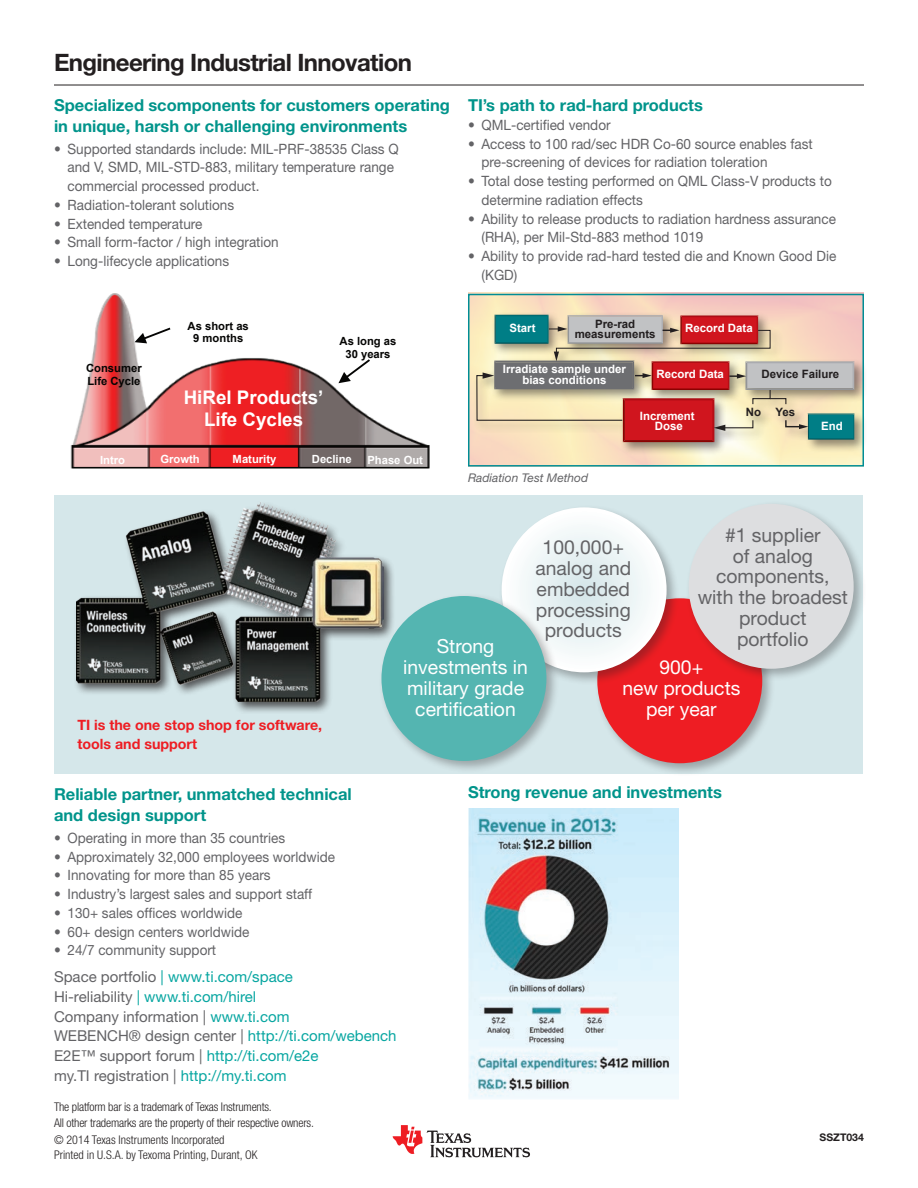
<style>
.page{position:relative;width:918px;height:1188px;background:#fff}
.page>*{position:absolute;margin:0;border:0;box-sizing:border-box;transform-origin:0 0}
.t1{font:700 24px "Helvetica Neue LT Std";letter-spacing:-.025em;color:#231f20}
.t2{font:19.35px/20.7px "Helvetica Neue LT Std";color:#636366;text-align:center}
.t3{font:19.35px/20.7px "Helvetica Neue LT Std";color:#fff;text-align:center}
.t4{font:700 18.75px/22.5px "Arial";color:#fff;text-align:center}
.t5{font:700 16.5px/21px "Helvetica Neue LT Std";color:#00948b}
.t6{font:15px/19.8px "Helvetica Neue LT Std";color:#636366}
.t7{font:14.25px/18.8px "Helvetica Neue LT Std";color:#636366;scale:.95 1}
.t8{font:700 14.25px/18.8px "Helvetica Neue LT Std";color:#ee1d23}
.t9{font:300 condensed 12px/15px "Helvetica Neue LT Std";letter-spacing:-.015em;color:#231f20}
.t10{font:italic 12px "Helvetica Neue LT Std";color:#636366}
.t11{font:700 11.4px/10.8px "Arial";color:#fff;text-align:center}
.t12{font:700 11.4px/10.1px "Arial";color:#231f20;text-align:center}
.t13{font:700 11.25px/13.2px "Arial";color:#050504;text-align:center}
.t14{font:700 11.25px "Arial";color:#fff}
.t15{font:700 10.5px "Helvetica Neue LT Std";color:#231f20}
.s1{color:#07a6a1}
</style>
<div class="page">
<div style="left:55px;top:495px;width:808px;height:279px;background:#d5e7ea"></div>
<svg style="left:393px;top:1125px;width:137px;height:32px"></svg>
<hr style="left:54px;top:85px;width:810px;height:1px;background:#231f20">
<img style="left:468px;top:809px;width:211px;height:290px">
<div style="left:73px;top:501px;width:323px;height:213px;background:#231f20;opacity:.75"></div>
<img style="left:77px;top:502px;width:306px;height:200px">
<img style="left:70px;top:293px;width:360px;height:176px">
<svg style="left:135px;top:326px;width:38px;height:17px"></svg>
<svg style="left:338px;top:357px;width:34px;height:27px"></svg>
<div style="left:594px;top:595px;width:181px;height:181px;background:#231f20;opacity:.33"></div>
<div style="left:597px;top:598px;width:165px;height:165px;background:#ee1d23;border-radius:50%"></div>
<div style="left:498px;top:504px;width:182px;height:181px;background:#231f20;opacity:.33"></div>
<svg style="left:502px;top:507px;width:165px;height:165px"></svg>
<div style="left:685px;top:500px;width:182px;height:182px;background:#231f20;opacity:.33"></div>
<div style="left:689px;top:504px;width:165px;height:165px;background:#dddee0;border-radius:50%"></div>
<div style="left:378px;top:593px;width:181px;height:181px;background:#231f20;opacity:.33"></div>
<div style="left:381px;top:596px;width:165px;height:165px;background:#54b5b1;border-radius:50%"></div>
<div style="left:473px;top:312px;width:394px;height:143px;background:#231f20;opacity:.5"></div>
<svg style="left:476px;top:315px;width:378px;height:127px;background:#c3a08f"></svg>
<div style="left:468px;top:294px;width:396px;height:173px;border:2px solid #008d96"></div>
<h1 class="t1" style="left:54px;top:48px;width:360px">Engineering Industrial Innovation</h1>
<p class="t5" style="left:54px;top:94px;width:398px">Specialized scomponents for customers operating in unique, harsh or challenging environments</p>
<p class="t7" style="left:67px;top:139px;width:350px;text-indent:-13px">• Supported standards include: MIL-PRF-38535 Class Q and V, SMD, MIL-STD-883, military temperature range commercial processed product.</p>
<p class="t7" style="left:54px;top:195px;width:191px">• Radiation-tolerant solutions</p>
<p class="t7" style="left:54px;top:214px;width:158px">• Extended temperature</p>
<p class="t7" style="left:54px;top:233px;width:238px">• Small form-factor / high integration</p>
<p class="t7" style="left:54px;top:252px;width:186px">• Long-lifecycle applications</p>
<p class="t13" style="left:86px;top:362px;width:57px;text-align:left">Consumer<br>Life Cycle</p>
<p class="t13" style="left:188px;top:321px;width:63px;line-height:11.2px">As short as<br>9 months</p>
<h3 class="t4" style="left:184px;top:387px;width:141px">HiRel Products’<br>Life Cycles</h3>
<p class="t13" style="left:340px;top:334px;width:58px">As long as<br>30 years</p>
<p class="t14" style="left:100px;top:452px;width:27px">Intro</p>
<p class="t14" style="left:160px;top:452px;width:41px">Growth</p>
<p class="t14" style="left:233px;top:452px;width:45px">Maturity</p>
<p class="t14" style="left:312px;top:452px;width:42px">Decline</p>
<p class="t14" style="left:367px;top:453px;width:57px">Phase Out</p>
<p class="t5" style="left:468px;top:94px;width:236px">TI’s path to rad-hard products</p>
<p class="t7" style="left:468px;top:115px;width:152px">• QML-certified vendor</p>
<p class="t7" style="left:481px;top:134px;width:350px;text-indent:-13px">• Access to 100 rad/sec HDR Co-60 source enables fast pre-screening of devices for radiation toleration</p>
<p class="t7" style="left:481px;top:172px;width:370px;text-indent:-13px">• Total dose testing performed on QML Class-V products to determine radiation effects</p>
<p class="t7" style="left:481px;top:209px;width:375px;text-indent:-13px">• Ability to release products to radiation hardness assurance (RHA), per Mil-Std-883 method 1019</p>
<p class="t7" style="left:481px;top:247px;width:375px;text-indent:-13px">• Ability to provide rad-hard tested die and Known Good Die (KGD)</p>
<p class="t12" style="left:575px;top:319px;width:82px">Pre-rad measurements</p>
<p class="t11" style="left:685px;top:323px;width:69px">Record Data</p>
<p class="t11" style="left:656px;top:369px;width:69px">Record Data</p>
<p class="t12" style="left:762px;top:370px;width:79px">Device Failure</p>
<p class="t11" style="left:509px;top:323px;width:28px">Start</p>
<p class="t11" style="left:503px;top:364px;width:125px">Irradiate sample under bias conditions</p>
<p class="t10" style="left:468px;top:470px;width:122px">Radiation Test Method</p>
<p class="t11" style="left:640px;top:411px;width:56px">Increment<br>Dose</p>
<p class="t12" style="left:746px;top:407px;width:51px">No Yes</p>
<p class="t11" style="left:821px;top:421px;width:23px">End</p>
<p class="t8" style="left:77px;top:715px;width:246px">TI is the one stop shop for software, tools and support</p>
<h2 class="t3" style="left:403px;top:636px;width:126px">Strong investments in military grade certification</h2>
<h2 class="t2" style="left:535px;top:537px;width:97px">100,000+ analog and embedded processing products</h2>
<h2 class="t2" style="left:698px;top:525px;width:152px">#1 supplier<br>of analog components, with the broadest product<br>portfolio</h2>
<h2 class="t3" style="left:622px;top:657px;width:120px">900+<br>new products per year</h2>
<p class="t5" style="left:54px;top:784px;width:299px">Reliable partner, unmatched technical and design support</p>
<p class="t7" style="left:54px;top:828px;width:245px">• Operating in more than 35 countries</p>
<p class="t7" style="left:54px;top:847px;width:297px">• Approximately 32,000 employees worldwide</p>
<p class="t7" style="left:54px;top:866px;width:230px">• Innovating for more than 85 years</p>
<p class="t7" style="left:54px;top:885px;width:273px">• Industry’s largest sales and support staff</p>
<p class="t7" style="left:54px;top:903px;width:200px">• 130+ sales offices worldwide</p>
<p class="t7" style="left:54px;top:922px;width:207px">• 60+ design centers worldwide</p>
<p class="t7" style="left:54px;top:941px;width:172px">• 24/7 community support</p>
<p class="t6" style="left:54px;top:967px;width:344px">Space portfolio <span class="s1">| www.ti.com/space<br></span>Hi-reliability <span class="s1">| www.ti.com/hirel<br></span>Company information | <span class="s1">www.ti.com<br></span>WEBENCH® design center | <span class="s1">http://ti.com/webench </span>E2E™ support forum | <span class="s1">http://ti.com/e2e<br></span>my.TI registration | <span class="s1">http://my.ti.com</span></p>
<p class="t9" style="left:54px;top:1098px;width:261px;line-height:16.5px">The platform bar is a trademark of Texas Instruments.<br>All other trademarks are the property of their respective owners.</p>
<p class="t9" style="left:54px;top:1133px;width:205px">© 2014 Texas Instruments Incorporated<br>Printed in U.S.A. by Texoma Printing, Durant, OK</p>
<p class="t5" style="left:468px;top:781px;width:255px">Strong revenue and investments</p>
<p class="t15" style="left:820px;top:1131px;width:46px">SSZT034</p>
</div>
